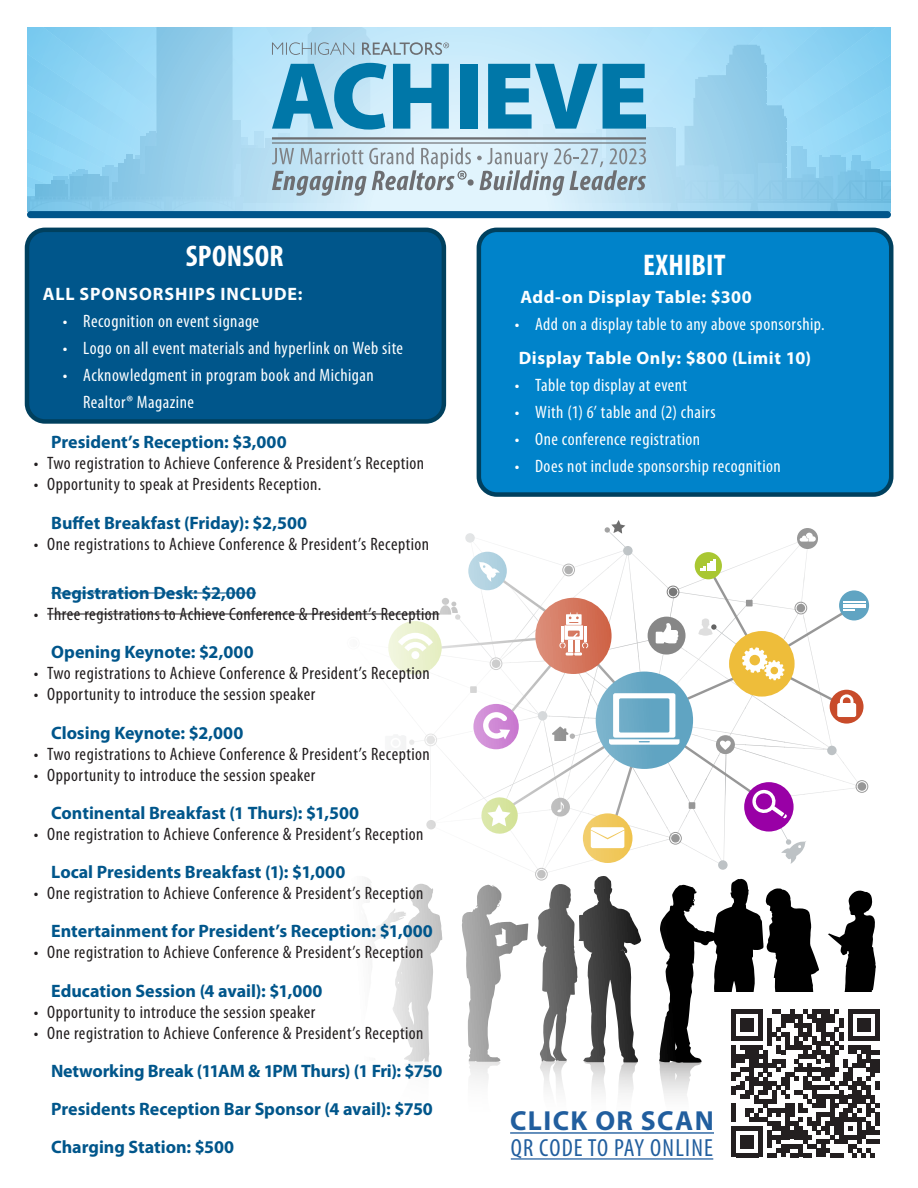
<style>
.page{position:relative;width:918px;height:1188px;background:#fff}
.page>*{position:absolute;margin:0;border:0;box-sizing:border-box;transform-origin:0 0}
.t1{font:700 condensed 30px "Myriad Pro";letter-spacing:.01em;color:#fff}
.t2{font:700 27.6px "Myriad Pro";letter-spacing:.05em;color:#215e9e}
.t3{font:condensed 24.9px "Myriad Pro";letter-spacing:.05em;color:#215e9e}
.t4{font:condensed 18px "Myriad Pro";letter-spacing:.025em;color:#231f20}
.t5{font:700 18px/38.2px "Myriad Pro";color:#00568b}
.t6{font:condensed 18px/27px "Myriad Pro";letter-spacing:.025em;color:#fcfeff}
.t7{font:700 18px "Myriad Pro";letter-spacing:.03em;color:#fcfeff}
</style>
<div class="page">
<img style="left:472px;top:551px;width:135px;height:8px">
<img style="left:472px;top:551px;width:14px;height:6px">
<img style="left:608px;top:551px;width:20px;height:8px">
<img style="left:501px;top:557px;width:10px;height:2px">
<img style="left:628px;top:542px;width:180px;height:17px">
<svg style="left:465px;top:533px;width:10px;height:10px"></svg>
<div style="left:623px;top:546px;width:10px;height:9px;background:#bdc2c5;border-radius:50%"></div>
<div style="left:797px;top:528px;width:21px;height:21px;background:#979797;border-radius:50%"></div>
<div style="left:695px;top:552px;width:27px;height:27px;background:#a9c732;border-radius:50%"></div>
<div style="left:468px;top:552px;width:39px;height:38px;background:#b3d3e2;border-radius:50%"></div>
<svg style="left:800px;top:533px;width:16px;height:9px"></svg>
<svg style="left:604px;top:520px;width:23px;height:30px"></svg>
<div style="left:27px;top:230px;width:417px;height:191px;background:#00568b;border-radius:18px"></div>
<div style="left:25px;top:228px;width:421px;height:196px;border:4px solid #00405e;border-radius:18px"></div>
<div style="left:479px;top:230px;width:412px;height:265px;background:#0083ca;border-radius:18px"></div>
<div style="left:477px;top:228px;width:416px;height:269px;border:4px solid #00405e;border-radius:18px"></div>
<svg style="left:27px;top:27px;width:864px;height:184px;background:#9fd7f1"></svg>
<div style="left:460px;top:64px;width:17px;height:65px;background:#0077a8"></div>
<svg style="left:488px;top:64px;width:109px;height:65px;background:#51a5c8"></svg>
<svg style="left:603px;top:64px;width:43px;height:65px;background:#2c91bb"></svg>
<hr style="left:272px;top:137px;width:374px;height:3px;background:#6d6e71">
<hr style="left:272px;top:142px;width:374px;height:2px;background:#6d6e71">
<svg style="left:272px;top:27px;width:199px;height:170px;background:#94c2d8"></svg>
<div style="left:468px;top:179px;width:6px;height:7px;background:#6d6e71;border-radius:50%"></div>
<svg style="left:477px;top:148px;width:169px;height:48px;background:#b9ccd7"></svg>
<hr style="left:51px;top:593px;width:205px;height:1px;background:#00568b">
<hr style="left:47px;top:614px;width:393px;height:1px;background:#231f20">
<div style="left:27px;top:211px;width:864px;height:7px;background:#00568b;border-radius:4px"></div>
<hr style="left:511px;top:1158px;width:202px;height:2px;background:#215e9e">
<svg style="left:337px;top:559px;width:542px;height:598px"></svg>
<h1 class="t1" style="left:186px;top:237px;width:99px">SPONSOR</h1>
<p class="t7" style="left:43px;top:282px;width:261px">ALL SPONSORSHIPS INCLUDE:</p>
<p class="t6" style="left:63px;top:308px;width:198px">• Recognition on event signage</p>
<p class="t6" style="left:63px;top:335px;width:342px">• Logo on all event materials and hyperlink on Web site</p>
<p class="t6" style="left:83px;top:362px;width:292px;text-indent:-20px">• Acknowledgment in program book and Michigan<br>Realtor® Magazine</p>
<p class="t5" style="left:51px;top:423px;width:237px">President’s Reception: $3,000</p>
<p class="t4" style="left:34px;top:454px;width:392px">• Two registration to Achieve Conference &amp; President’s Reception</p>
<p class="t4" style="left:34px;top:475px;width:289px">• Opportunity to speak at Presidents Reception.</p>
<p class="t5" style="left:51px;top:503px;width:257px">Buffet Breakfast (Friday): $2,500</p>
<p class="t4" style="left:34px;top:535px;width:397px">• One registrations to Achieve Conference &amp; President’s Reception</p>
<p class="t5" style="left:51px;top:573px;width:206px">Registration Desk: $2,000</p>
<p class="t4" style="left:34px;top:604px;width:407px">• Three registrations to Achieve Conference &amp; President’s Reception</p>
<p class="t5" style="left:51px;top:632px;width:204px">Opening Keynote: $2,000</p>
<p class="t4" style="left:34px;top:664px;width:398px">• Two registrations to Achieve Conference &amp; President’s Reception</p>
<p class="t4" style="left:34px;top:685px;width:283px">• Opportunity to introduce the session speaker</p>
<p class="t5" style="left:51px;top:713px;width:194px">Closing Keynote: $2,000</p>
<p class="t4" style="left:34px;top:744px;width:398px">• Two registrations to Achieve Conference &amp; President’s Reception</p>
<p class="t4" style="left:34px;top:765px;width:283px">• Opportunity to introduce the session speaker</p>
<p class="t5" style="left:51px;top:793px;width:310px">Continental Breakfast (1 Thurs): $1,500</p>
<p class="t4" style="left:34px;top:824px;width:391px">• One registration to Achieve Conference &amp; President’s Reception</p>
<p class="t5" style="left:51px;top:852px;width:296px">Local Presidents Breakfast (1): $1,000</p>
<p class="t4" style="left:34px;top:883px;width:391px">• One registration to Achieve Conference &amp; President’s Reception</p>
<p class="t5" style="left:51px;top:912px;width:383px">Entertainment for President’s Reception: $1,000</p>
<p class="t4" style="left:34px;top:943px;width:391px">• One registration to Achieve Conference &amp; President’s Reception</p>
<p class="t5" style="left:51px;top:971px;width:273px">Education Session (4 avail): $1,000</p>
<p class="t4" style="left:34px;top:1002px;width:283px">• Opportunity to introduce the session speaker</p>
<p class="t4" style="left:34px;top:1023px;width:391px">• One registration to Achieve Conference &amp; President’s Reception</p>
<p class="t5" style="left:51px;top:1051px;width:393px">Networking Break (11AM &amp; 1PM Thurs) (1 Fri): $750<br>Presidents Reception Bar Sponsor (4 avail): $750<br>Charging Station: $500</p>
<h1 class="t1" style="left:643px;top:246px;width:84px">EXHIBIT</h1>
<p class="t7" style="left:520px;top:285px;width:233px">Add-on Display Table: $300</p>
<p class="t6" style="left:515px;top:311px;width:311px">• Add on a display table to any above sponsorship.</p>
<p class="t7" style="left:519px;top:346px;width:294px">Display Table Only: $800 (Limit 10)</p>
<p class="t6" style="left:515px;top:372px;width:174px">• Table top display at event</p>
<p class="t6" style="left:515px;top:399px;width:202px">• With (1) 6’ table and (2) chairs</p>
<p class="t6" style="left:515px;top:426px;width:187px">• One conference registration</p>
<p class="t6" style="left:515px;top:453px;width:267px">• Does not include sponsorship recognition</p>
<h2 class="t2" style="left:510px;top:1103px;width:205px">CLICK OR SCAN</h2>
<h3 class="t3" style="left:511px;top:1135px;width:204px">QR CODE TO PAY ONLINE</h3>
</div>
